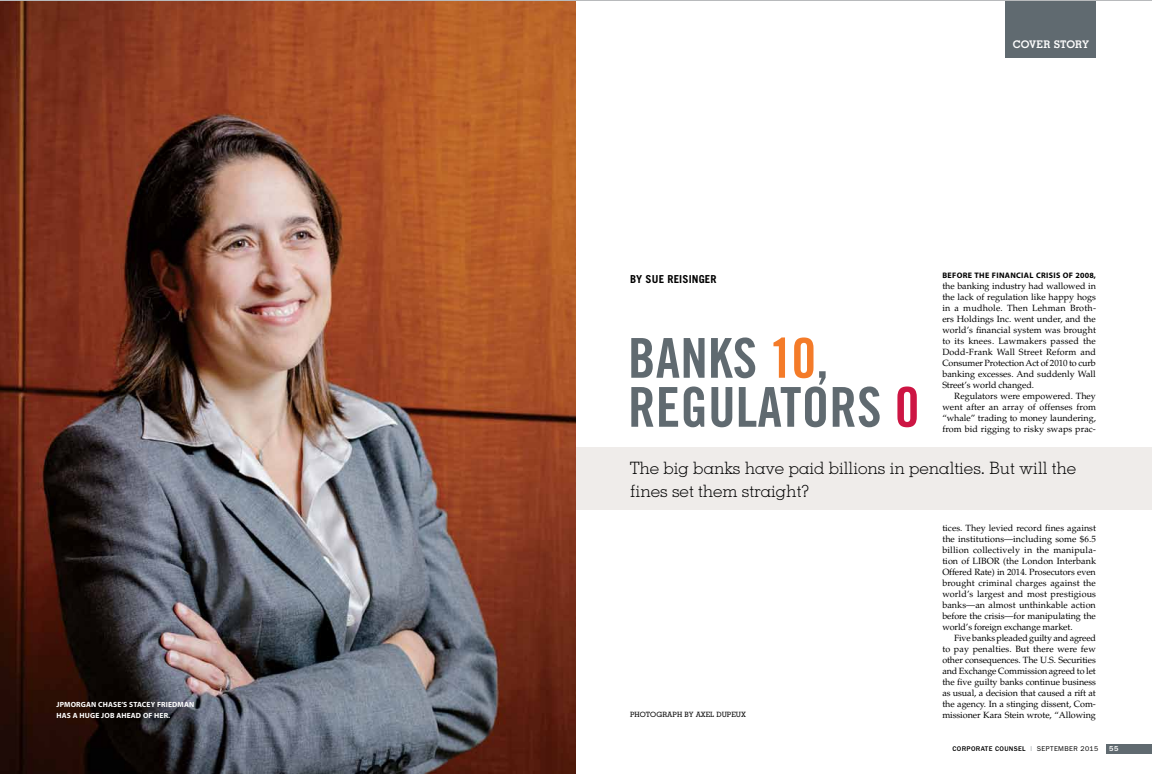
<style>
.page{position:relative;width:1152px;height:774px;background:#fff}
.page>*{position:absolute;margin:0;border:0;box-sizing:border-box;transform-origin:0 0}
.t1{font:55px/49px "Trade Gothic LT Std Bd Cn 20";letter-spacing:.005em;color:#606a70}
.t2{font:300 17px/23px "Memphis LT Std";color:#000}
.t3{font:700 11px "Trade Gothic LT Std";letter-spacing:.01em;color:#000}
.t4{font:700 10.5px "Memphis LT Std";letter-spacing:-.005em;color:#fff}
.t5{font:9px/11px "Palatino LT Std";letter-spacing:-.005em;color:#000;text-align:justify}
.t6{font:700 8px "Myriad Pro";letter-spacing:.04em;color:#000}
.t7{font:700 7.5px/11px "Myriad Pro";letter-spacing:.02em;color:#fff}
.t8{font:500 7.5px "ITC Franklin Gothic Std";color:#fff}
.t9{font:500 7.2px "Memphis LT Std";letter-spacing:.005em;color:#000}
.t10{font:500 7px "ITC Franklin Gothic Std";letter-spacing:.05em;color:#000}
.s1{color:#f47b29}
.s2{color:#cd1543}
.s3{font-style:inherit}
.s4{color:#899297}
.s5{font-weight:400}
</style>
<div class="page">
<div style="left:576px;top:448px;width:576px;height:62px;background:#efecea"></div>
<img style="left:0;top:1px;width:576px;height:773px">
<div style="left:1006px;top:0;width:90px;height:58px;background:#606a70"></div>
<hr style="left:0;top:0;width:1152px;height:1px;background:#b8babc">
<div style="left:1107px;top:744px;width:45px;height:9px;background:#606a70"></div>
<p class="t7" style="left:57px;top:699px;width:139px">JPMORGAN CHASE’S STACEY FRIEDMAN<br>HAS A HUGE JOB AHEAD OF HER.</p>
<p class="t4" style="left:1013px;top:37px;width:78px">COVER STORY</p>
<p class="t6" style="left:942px;top:270px;width:155px">BEFORE THE FINANCIAL CRISIS OF 2008,</p>
<p class="t5" style="left:942px;top:281px;width:155px">the banking industry had wallowed in the lack of regulation like happy hogs in a mudhole. Then Lehman Broth&shy;ers Holdings Inc. went under, and the world’s financial system was brought to its knees. Lawmakers passed the Dodd-Frank Wall Street Reform and Consumer Protection Act of 2010 to curb banking excesses. And suddenly Wall Street’s world changed.</p>
<p class="t5" style="left:942px;top:391px;width:155px;text-indent:12px">Regulators were empowered. They went after an array of offenses from “whale” trading to money laundering, from bid rigging to risky swaps prac-</p>
<p class="t3" style="left:630px;top:272px;width:87px">BY SUE REISINGER</p>
<h1 class="t1" style="left:628px;top:333px;width:293px">BANKS <span class="s1">10</span>,<br>REGULATORS <span class="s2">0</span></h1>
<h2 class="t2" style="left:630px;top:457px;width:448px">The big banks have paid billions in penalties. But will the fines set them straight?</h2>
<p class="t9" style="left:630px;top:710px;width:117px">PHOTOGRAPH BY AXEL DUPEUX</p>
<p class="t5" style="left:942px;top:523px;width:155px">tices. They levied record fines against the institutions—including some $6.5 billion collectively in the manipula&shy;tion of LIBOR (the London Interbank Offered Rate) in 2014. Prosecutors even brought criminal charges against the world’s largest and most prestigious banks—an almost unthinkable action before the crisis—for manipulating the world’s foreign exchange market.</p>
<p class="t5" style="left:942px;top:633px;width:155px;text-indent:12px">Five banks pleaded guilty and agreed to pay penalties. But there were few other consequences. The U.S. Securities and Exchange Commission agreed to let the five guilty banks continue business as usual, a decision that caused a rift at the agency. In a stinging dissent, Com&shy;missioner Kara Stein wrote, “Allowing</p>
<p class="t10" style="left:952px;top:744px;width:147px"><span class="s3">C</span>ORPORATE COUNSEL <span class="s4">❘</span> <span class="s5">SEPTEM BER 2015</span></p>
<p class="t8" style="left:1109px;top:744px;width:11px">55</p>
</div>
